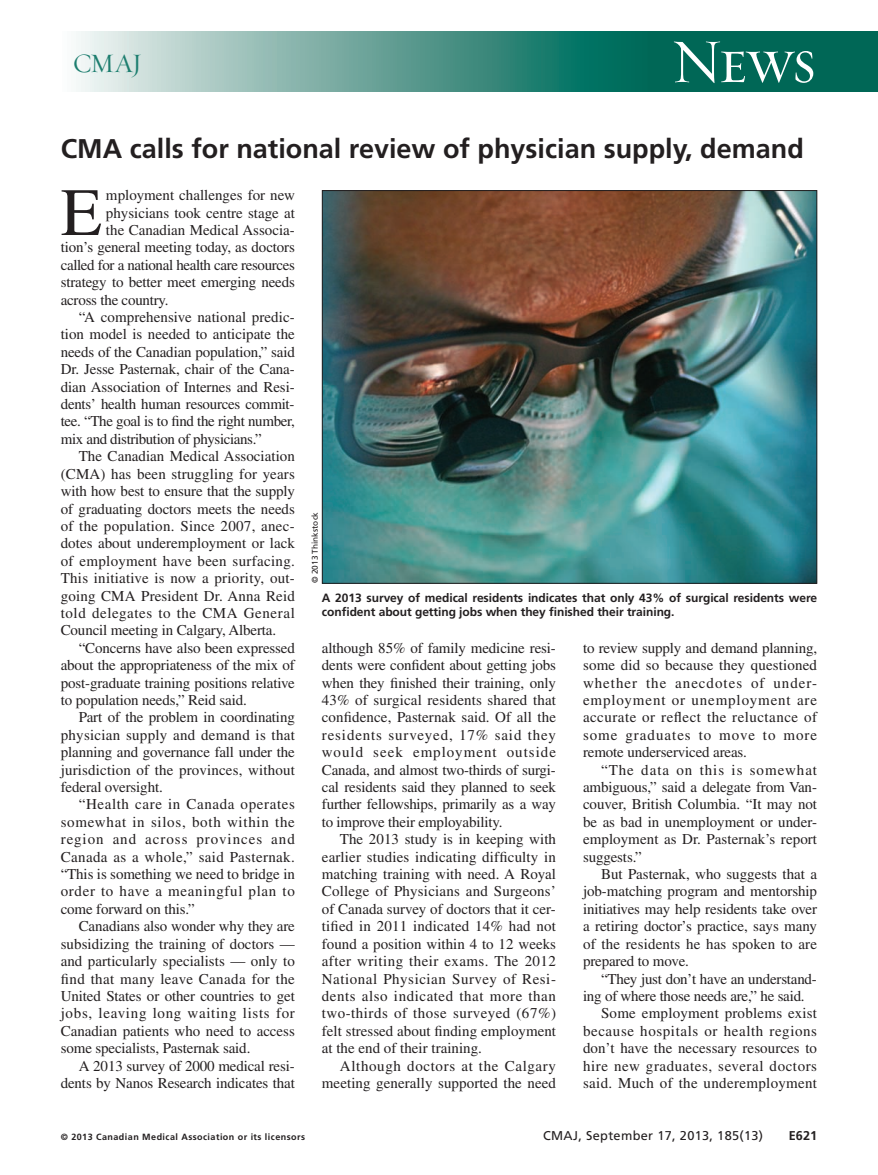
<style>
.page{position:relative;width:878px;height:1175px;background:#fff}
.page>*{position:absolute;margin:0;border:0;box-sizing:border-box;transform-origin:0 0}
.t1{font:67.5px "Times LT Std";color:#231f20}
.t2{font:63px "Requiem Display HTF Small Caps";color:#fff}
.t3{font:700 27px "Frutiger LT Std";color:#231f20}
.t4{font:27px "Requiem Display HTF Roman";color:#1d7e6f}
.t5{font:15px/17.4px "Times LT Std";color:#231f20;text-align:justify}
.t6{font:15px "Times LT Std";letter-spacing:-.025em;color:#231f20}
.t7{font:15px "Times LT Std";letter-spacing:.02em;color:#231f20}
.t8{font:15px "Times LT Std";letter-spacing:.045em;color:#231f20}
.t9{font:15px "Times LT Std";letter-spacing:.04em;color:#231f20}
.t10{font:15px "Times LT Std";letter-spacing:.025em;color:#231f20}
.t11{font:15px "Times LT Std";letter-spacing:-.02em;color:#231f20}
.t12{font:15px "Times LT Std";letter-spacing:.035em;color:#231f20}
.t13{font:15px "Times LT Std";letter-spacing:.065em;color:#231f20}
.t14{font:12.75px "Frutiger LT Std";letter-spacing:.025em;color:#231f20}
.t15{font:700 12.75px "Frutiger LT Std";color:#231f20}
.t16{font:700 12px/14.2px "Frutiger LT Std";letter-spacing:-.005em;color:#231f20}
.t17{font:700 9px "Frutiger LT Std";letter-spacing:.05em;color:#231f20}
.t18{font:8.25px "Frutiger LT Std";color:#231f20}
</style>
<div class="page">
<div style="left:618px;top:32px;width:260px;height:60px;background:#006756"></div>
<div style="left:61px;top:32px;width:586px;height:60px;background:linear-gradient(to right,#f5f3f2,#006150)"></div>
<img style="left:324px;top:192px;width:491px;height:389px">
<h3 class="t4" style="left:73px;top:47px;width:71px">CMAJ</h3>
<h2 class="t2" style="left:670px;top:23px;width:147px">News</h2>
<h3 class="t3" style="left:61px;top:138px;width:744px">CMA calls for national review of physician supply, demand</h3>
<h1 class="t1" style="left:61px;top:189px;width:43px">E</h1>
<p class="t5" style="left:106px;top:188px;width:190px">mployment challenges for new</p>
<p class="t5" style="left:106px;top:205px;width:190px">physicians took centre stage at</p>
<p class="t5" style="left:106px;top:223px;width:190px">the Canadian Medical Associa-</p>
<p class="t5" style="left:61px;top:240px;width:236px">tion’s general meeting today, as doctors</p>
<p class="t6" style="left:61px;top:259px;width:236px">called for a national health care resources</p>
<p class="t5" style="left:61px;top:275px;width:236px">strategy to better meet emerging needs</p>
<p class="t5" style="left:61px;top:292px;width:109px">across the country.</p>
<p class="t5" style="left:79px;top:310px;width:217px">“A comprehensive national predic-</p>
<p class="t5" style="left:61px;top:327px;width:235px">tion model is needed to anticipate the</p>
<p class="t5" style="left:61px;top:345px;width:236px">needs of the Canadian population,” said</p>
<p class="t5" style="left:61px;top:362px;width:235px">Dr. Jesse Pasternak, chair of the Cana-</p>
<p class="t5" style="left:61px;top:379px;width:235px">dian Association of Internes and Resi-</p>
<p class="t11" style="left:61px;top:399px;width:235px">dents’ health human resources commit-</p>
<p class="t6" style="left:61px;top:416px;width:236px">tee. “The goal is to find the right number,</p>
<p class="t6" style="left:61px;top:433px;width:202px">mix and distribution of physicians.”</p>
<p class="t5" style="left:79px;top:449px;width:218px">The Canadian Medical Association</p>
<p class="t5" style="left:61px;top:466px;width:235px">(CMA) has been struggling for years</p>
<p class="t5" style="left:61px;top:484px;width:236px">with how best to ensure that the supply</p>
<p class="t5" style="left:61px;top:501px;width:236px">of graduating doctors meets the needs</p>
<p class="t7" style="left:61px;top:520px;width:235px">of the population. Since 2007, anec-</p>
<p class="t5" style="left:61px;top:536px;width:236px">dotes about underemployment or lack</p>
<p class="t7" style="left:61px;top:555px;width:235px">of employment have been surfacing.</p>
<p class="t5" style="left:61px;top:571px;width:236px">This initiative is now a priority, out-</p>
<p class="t5" style="left:61px;top:588px;width:236px">going CMA President Dr. Anna Reid</p>
<p class="t9" style="left:61px;top:607px;width:235px">told delegates to the CMA General</p>
<p class="t5" style="left:61px;top:623px;width:217px">Council meeting in Calgary, Alberta.</p>
<p class="t5" style="left:79px;top:640px;width:218px">“Concerns have also been expressed</p>
<p class="t5" style="left:61px;top:658px;width:236px">about the appropriateness of the mix of</p>
<p class="t5" style="left:61px;top:675px;width:236px">post-graduate training positions relative</p>
<p class="t5" style="left:61px;top:693px;width:187px">to population needs,” Reid said.</p>
<p class="t5" style="left:79px;top:710px;width:217px">Part of the problem in coordinating</p>
<p class="t5" style="left:61px;top:727px;width:235px">physician supply and demand is that</p>
<p class="t5" style="left:61px;top:745px;width:236px">planning and governance fall under the</p>
<p class="t5" style="left:61px;top:762px;width:235px">jurisdiction of the provinces, without</p>
<p class="t5" style="left:61px;top:780px;width:103px">federal oversight.</p>
<p class="t9" style="left:79px;top:799px;width:217px">“Health care in Canada operates</p>
<p class="t8" style="left:61px;top:816px;width:236px">somewhat in silos, both within the</p>
<p class="t13" style="left:61px;top:834px;width:235px">region and across provinces and</p>
<p class="t10" style="left:61px;top:851px;width:235px">Canada as a whole,” said Pasternak.</p>
<p class="t5" style="left:61px;top:867px;width:236px">“This is something we need to bridge in</p>
<p class="t8" style="left:61px;top:886px;width:235px">order to have a meaningful plan to</p>
<p class="t5" style="left:61px;top:901px;width:135px">come forward on this.”</p>
<p class="t5" style="left:79px;top:919px;width:217px">Canadians also wonder why they are</p>
<p class="t5" style="left:61px;top:936px;width:235px">subsidizing the training of doctors —</p>
<p class="t5" style="left:61px;top:954px;width:236px">and particularly specialists — only to</p>
<p class="t10" style="left:61px;top:973px;width:236px">find that many leave Canada for the</p>
<p class="t5" style="left:61px;top:988px;width:235px">United States or other countries to get</p>
<p class="t8" style="left:61px;top:1008px;width:236px">jobs, leaving long waiting lists for</p>
<p class="t5" style="left:61px;top:1023px;width:236px">Canadian patients who need to access</p>
<p class="t5" style="left:61px;top:1041px;width:191px">some specialists, Pasternak said.</p>
<p class="t5" style="left:79px;top:1058px;width:217px">A 2013 survey of 2000 medical resi-</p>
<p class="t5" style="left:61px;top:1075px;width:235px">dents by Nanos Research indicates that</p>
<p class="t18" style="left:311px;top:583px;width:72px;rotate:-90deg">© 2013 Thinkstock</p>
<p class="t16" style="left:322px;top:592px;width:496px">A 2013 survey of medical residents indicates that only 43% of surgical residents were confident about getting jobs when they finished their training.</p>
<p class="t5" style="left:322px;top:640px;width:236px">although 85% of family medicine resi&shy;dents were confident about getting jobs when they finished their training, only 43% of surgical residents shared that confidence, Pasternak said. Of all the residents surveyed, 17% said they would seek employment outside Canada, and almost two-thirds of surgi&shy;cal residents said they planned to seek further fellowships, primarily as a way to improve their employability.</p>
<p class="t5" style="left:322px;top:832px;width:236px;text-indent:18px">The 2013 study is in keeping with earlier studies indicating difficulty in matching training with need. A Royal College of Physicians and Surgeons’ of Canada survey of doctors that it cer&shy;tified in 2011 indicated 14% had not found a position within 4 to 12 weeks after writing their exams. The 2012<br>National Physician Survey of Resi&shy;dents also indicated that more than two-thirds of those surveyed (67%) felt stressed about finding employment at the end of their training.</p>
<p class="t5" style="left:322px;top:1058px;width:236px;text-align:right">Although doctors at the Calgary meeting generally supported the need</p>
<p class="t5" style="left:583px;top:640px;width:236px">to review supply and demand planning, some did so because they questioned whether the anecdotes of under&shy;employment or unemployment are accurate or reflect the reluctance of some graduates to move to more remote underserviced areas.</p>
<p class="t5" style="left:583px;top:762px;width:236px;text-indent:18px">“The data on this is somewhat ambiguous,” said a delegate from Van&shy;couver, British Columbia. “It may not be as bad in unemployment or under&shy;employment as Dr. Pasternak’s report suggests.”</p>
<p class="t5" style="left:583px;top:867px;width:236px;text-indent:18px">But Pasternak, who suggests that a job-matching program and mentorship initiatives may help residents take over a retiring doctor’s practice, says many of the residents he has spoken to are prepared to move.</p>
<p class="t5" style="left:601px;top:971px;width:217px">“They just don’t have an understand-</p>
<p class="t5" style="left:583px;top:988px;width:223px">ing of where those needs are,” he said.</p>
<p class="t5" style="left:601px;top:1006px;width:217px">Some employment problems exist</p>
<p class="t9" style="left:583px;top:1025px;width:235px">because hospitals or health regions</p>
<p class="t5" style="left:583px;top:1041px;width:236px">don’t have the necessary resources to</p>
<p class="t12" style="left:583px;top:1060px;width:235px">hire new graduates, several doctors</p>
<p class="t7" style="left:583px;top:1077px;width:235px">said. Much of the underemployment</p>
<p class="t17" style="left:61px;top:1132px;width:246px">© 2013 Canadian Medical Association or its licensors</p>
<p class="t14" style="left:543px;top:1130px;width:221px">CMAJ, September 17, 2013, 185(13)</p>
<p class="t15" style="left:788px;top:1130px;width:30px">E621</p>
</div>
